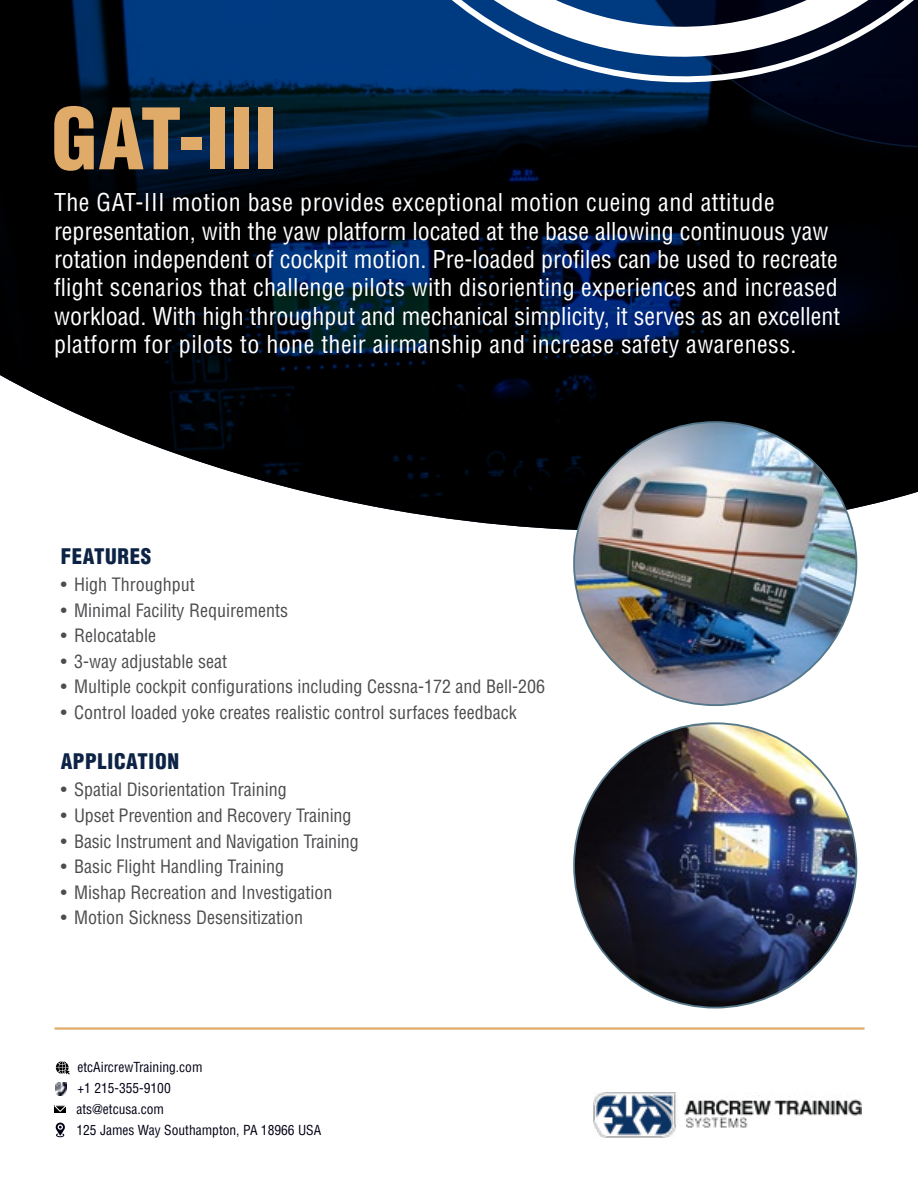
<style>
.page{position:relative;width:918px;height:1188px;background:#fff}
.page>*{position:absolute;margin:0;border:0;box-sizing:border-box;transform-origin:0 0}
.t1{font:900 condensed 82.5px "Helvetica LT Std";letter-spacing:.01em;color:#e0ab69}
.t2{font:condensed 24px/28.5px "Helvetica LT Std";color:#fff}
.t3{font:900 condensed 21px "Helvetica LT Std";letter-spacing:.03em;color:#0d2345}
.t4{font:condensed 18px "Helvetica LT Std";color:#4d4d4f}
.t5{font:condensed 13.5px/20.9px "Helvetica LT Std";color:#000014}
</style>
<div class="page">
<img style="left:593px;top:1093px;width:269px;height:45px">
<hr style="left:55px;top:1027px;width:810px;height:3px;background:#e0ab69">
<svg style="left:56px;top:1123px;width:9px;height:14px"></svg>
<div style="left:55px;top:1106px;width:11px;height:7px;background:#000101"></div>
<svg style="left:54px;top:1105px;width:12px;height:7px"></svg>
<svg style="left:56px;top:1061px;width:14px;height:14px"></svg>
<img style="left:56px;top:1082px;width:11px;height:14px">
<svg style="left:0;top:0;width:918px;height:581px;fill:#000001"></svg>
<svg style="left:577px;top:106px;width:341px;height:62px;background:#00050f"></svg>
<svg style="left:302px;top:0;width:616px;height:106px;background:#00182c"></svg>
<svg style="left:307px;top:0;width:611px;height:93px"></svg>
<img style="left:574px;top:723px;width:282px;height:285px">
<img style="left:574px;top:422px;width:282px;height:283px;border-radius:141px">
<h1 class="t1" style="left:52px;top:87px;width:227px">GAT-III</h1>
<p class="t2" style="left:54px;top:188px;width:788px">The GAT-III motion base provides exceptional motion cueing and attitude representation, with the yaw platform located at the base allowing continuous yaw rotation independent of cockpit motion. Pre-loaded profiles can be used to recreate flight scenarios that challenge pilots with disorienting experiences and increased workload. With high throughput and mechanical simplicity, it serves as an excellent platform for pilots to hone their airmanship and increase safety awareness.</p>
<p class="t3" style="left:61px;top:543px;width:92px">FEATURES</p>
<p class="t4" style="left:61px;top:573px;width:135px">• High Throughput</p>
<p class="t4" style="left:61px;top:599px;width:229px">• Minimal Facility Requirements</p>
<p class="t4" style="left:61px;top:624px;width:97px">• Relocatable</p>
<p class="t4" style="left:61px;top:650px;width:168px">• 3-way adjustable seat</p>
<p class="t4" style="left:61px;top:675px;width:486px">• Multiple cockpit configurations including Cessna-172 and Bell-206</p>
<p class="t4" style="left:61px;top:701px;width:458px">• Control loaded yoke creates realistic control surfaces feedback</p>
<p class="t3" style="left:61px;top:748px;width:120px">APPLICATION</p>
<p class="t4" style="left:61px;top:779px;width:228px">• Spatial Disorientation Training</p>
<p class="t4" style="left:61px;top:804px;width:292px">• Upset Prevention and Recovery Training</p>
<p class="t4" style="left:61px;top:830px;width:300px">• Basic Instrument and Navigation Training</p>
<p class="t4" style="left:61px;top:855px;width:225px">• Basic Flight Handling Training</p>
<p class="t4" style="left:61px;top:881px;width:273px">• Mishap Recreation and Investigation</p>
<p class="t4" style="left:61px;top:906px;width:244px">• Motion Sickness Desensitization</p>
<p class="t5" style="left:76px;top:1057px;width:246px">etcAircrewTraining.com<br>+1 215-355-9100<br>ats@etcusa.com<br>125 James Way Southampton, PA 18966 USA</p>
</div>
